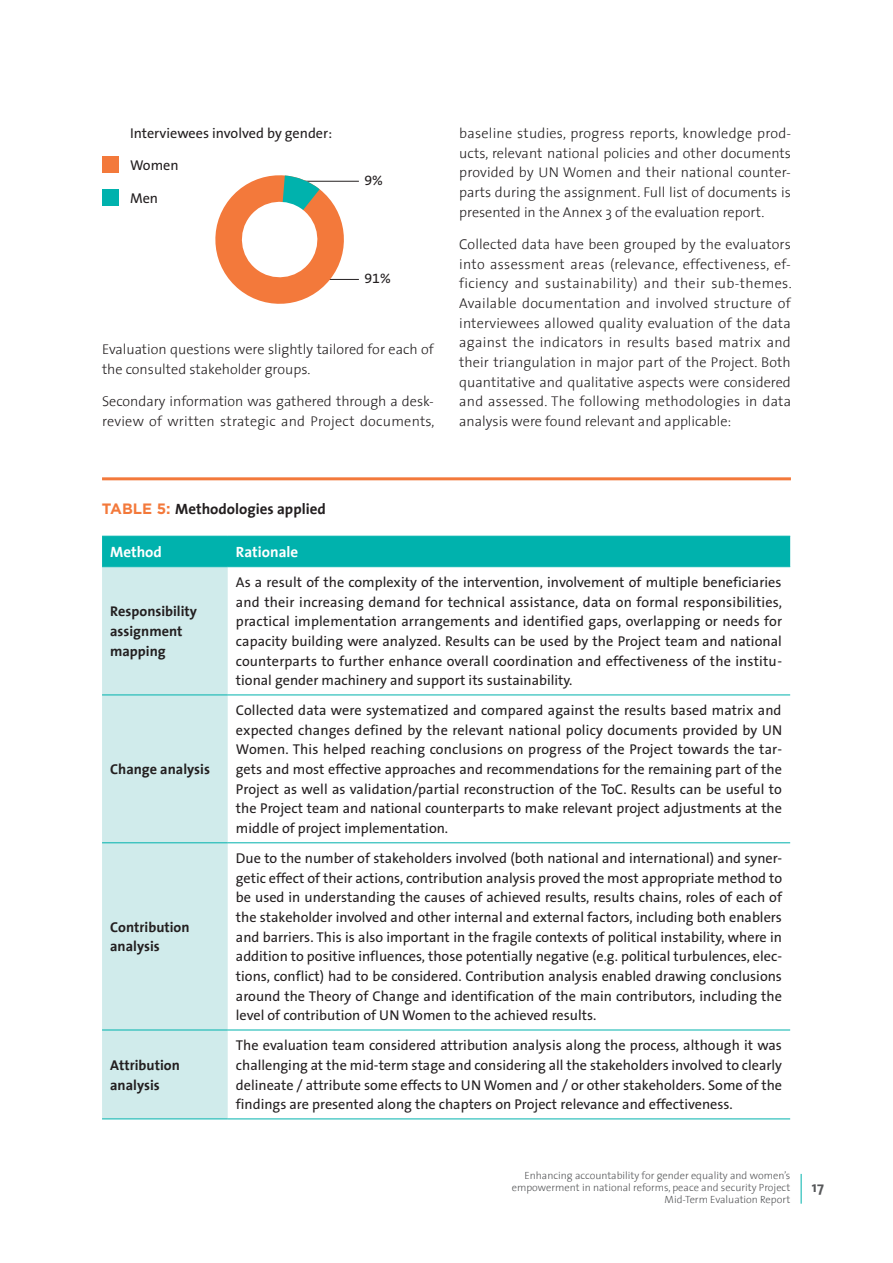
<style>
.page{position:relative;width:893px;height:1263px;background:#fff}
.page>*{position:absolute;margin:0;border:0;box-sizing:border-box;transform-origin:0 0}
.t1{font:700 15px "The Sans";color:#231f20}
.t2{font:700 15px "The Sans";color:#fff}
.t3{font:700 15px "The Sans";color:#57585a}
.t4{font:14.25px/19.6px "The Sans B5 Plain";color:#231f20;text-align:justify}
.t5{font:300 14.25px/19.6px "The Sans";color:#231f20}
.t6{font:700 14.25px/19.6px "The Sans";color:#231f20}
.t7{font:300 10.5px/12px "The Sans";color:#57585a;text-align:right}
.s1{font-family:"Gotham";color:#f3793b}
</style>
<div class="page">
<hr style="left:801px;top:1174px;width:1px;height:30px;background:#00b2ad">
<div style="left:102px;top:156px;width:16px;height:16px;background:#f3793b"></div>
<div style="left:102px;top:189px;width:16px;height:16px;background:#00b2ad"></div>
<hr style="left:298px;top:181px;width:61px;height:1px;background:#231f20">
<hr style="left:317px;top:279px;width:42px;height:1px;background:#231f20">
<svg style="left:215px;top:175px;width:137px;height:129px"></svg>
<div style="left:102px;top:537px;width:688px;height:29px;background:#00b2ad"></div>
<div style="left:102px;top:567px;width:126px;height:551px;background:#d0ebeb"></div>
<svg style="left:228px;top:567px;width:562px;height:464px"></svg>
<hr style="left:102px;top:536px;width:126px;height:1px;background:#00b2ad">
<hr style="left:228px;top:536px;width:562px;height:1px;background:#00b2ad">
<hr style="left:102px;top:566px;width:126px;height:1px;background:#00b2ad">
<hr style="left:228px;top:566px;width:562px;height:1px;background:#00b2ad">
<hr style="left:102px;top:694px;width:126px;height:1px;background:#00b2ad">
<hr style="left:228px;top:694px;width:562px;height:1px;background:#00b2ad">
<hr style="left:102px;top:842px;width:126px;height:1px;background:#00b2ad">
<hr style="left:228px;top:842px;width:562px;height:1px;background:#00b2ad">
<hr style="left:102px;top:1029px;width:126px;height:1px;background:#00b2ad">
<hr style="left:228px;top:1029px;width:562px;height:1px;background:#00b2ad">
<hr style="left:102px;top:1118px;width:126px;height:1px;background:#00b2ad">
<hr style="left:228px;top:1118px;width:562px;height:1px;background:#00b2ad">
<hr style="left:102px;top:477px;width:689px;height:3px;background:#f3793b">
<p class="t4" style="left:130px;top:124px;width:204px">Interviewees involved by gender:</p>
<p class="t4" style="left:130px;top:156px;width:50px">Women</p>
<p class="t4" style="left:130px;top:189px;width:30px">Men</p>
<p class="t4" style="left:364px;top:170px;width:20px">9%</p>
<p class="t4" style="left:364px;top:269px;width:28px">91%</p>
<p class="t5" style="left:102px;top:339px;width:333px">Evaluation questions were slightly tailored for each of the consulted stakeholder groups.</p>
<p class="t5" style="left:102px;top:391px;width:334px">Secondary information was gathered through a desk&shy;review of written strategic and Project documents,</p>
<p class="t5" style="left:459px;top:123px;width:333px;text-align:justify">baseline studies, progress reports, knowledge prod&shy;ucts, relevant national policies and other documents provided by UN Women and their national counter&shy;parts during the assignment. Full list of documents is presented in the Annex 3 of the evaluation report.</p>
<p class="t5" style="left:459px;top:234px;width:334px;text-align:justify">Collected data have been grouped by the evaluators into assessment areas (relevance, effectiveness, ef&shy;ficiency and sustainability) and their sub-themes.<br>Available documentation and involved structure of interviewees allowed quality evaluation of the data against the indicators in results based matrix and their triangulation in major part of the Project. Both quantitative and qualitative aspects were considered and assessed. The following methodologies in data analysis were found relevant and applicable:</p>
<p class="t1" style="left:102px;top:497px;width:225px"><span class="s1">TABLE 5:</span> Methodologies applied</p>
<p class="t2" style="left:110px;top:539px;width:53px">Method</p>
<p class="t2" style="left:236px;top:539px;width:64px">Rationale</p>
<p class="t6" style="left:110px;top:601px;width:88px">Responsibility assignment mapping</p>
<p class="t6" style="left:110px;top:759px;width:101px">Change analysis</p>
<p class="t6" style="left:110px;top:917px;width:81px">Contribution analysis</p>
<p class="t6" style="left:110px;top:1055px;width:71px">Attribution analysis</p>
<p class="t4" style="left:236px;top:573px;width:548px">As a result of the complexity of the intervention, involvement of multiple beneficiaries and their increasing demand for technical assistance, data on formal responsibilities, practical implementation arrangements and identified gaps, overlapping or needs for capacity building were analyzed. Results can be used by the Project team and national counterparts to further enhance overall coordination and effectiveness of the institu&shy;tional gender machinery and support its sustainability.</p>
<p class="t4" style="left:236px;top:701px;width:548px">Collected data were systematized and compared against the results based matrix and expected changes defined by the relevant national policy documents provided by UN Women. This helped reaching conclusions on progress of the Project towards the tar&shy;gets and most effective approaches and recommendations for the remaining part of the Project as well as validation/partial reconstruction of the ToC. Results can be useful to the Project team and national counterparts to make relevant project adjustments at the middle of project implementation.</p>
<p class="t4" style="left:236px;top:849px;width:548px">Due to the number of stakeholders involved (both national and international) and syner&shy;getic effect of their actions, contribution analysis proved the most appropriate method to be used in understanding the causes of achieved results, results chains, roles of each of the stakeholder involved and other internal and external factors, including both enablers and barriers. This is also important in the fragile contexts of political instability, where in addition to positive influences, those potentially negative (e.g. political turbulences, elec&shy;tions, conflict) had to be considered. Contribution analysis enabled drawing conclusions around the Theory of Change and identification of the main contributors, including the level of contribution of UN Women to the achieved results.</p>
<p class="t4" style="left:236px;top:1036px;width:548px">The evaluation team considered attribution analysis along the process, although it was challenging at the mid-term stage and considering all the stakeholders involved to clearly delineate / attribute some effects to UN Women and / or other stakeholders. Some of the findings are presented along the chapters on Project relevance and effectiveness.</p>
<p class="t7" style="left:512px;top:1169px;width:280px">Enhancing accountability for gender equality and women’s empowerment in national reforms, peace and security Project<br>Mid-Term Evaluation Report</p>
<p class="t3" style="left:812px;top:1175px;width:13px">17</p>
</div>
